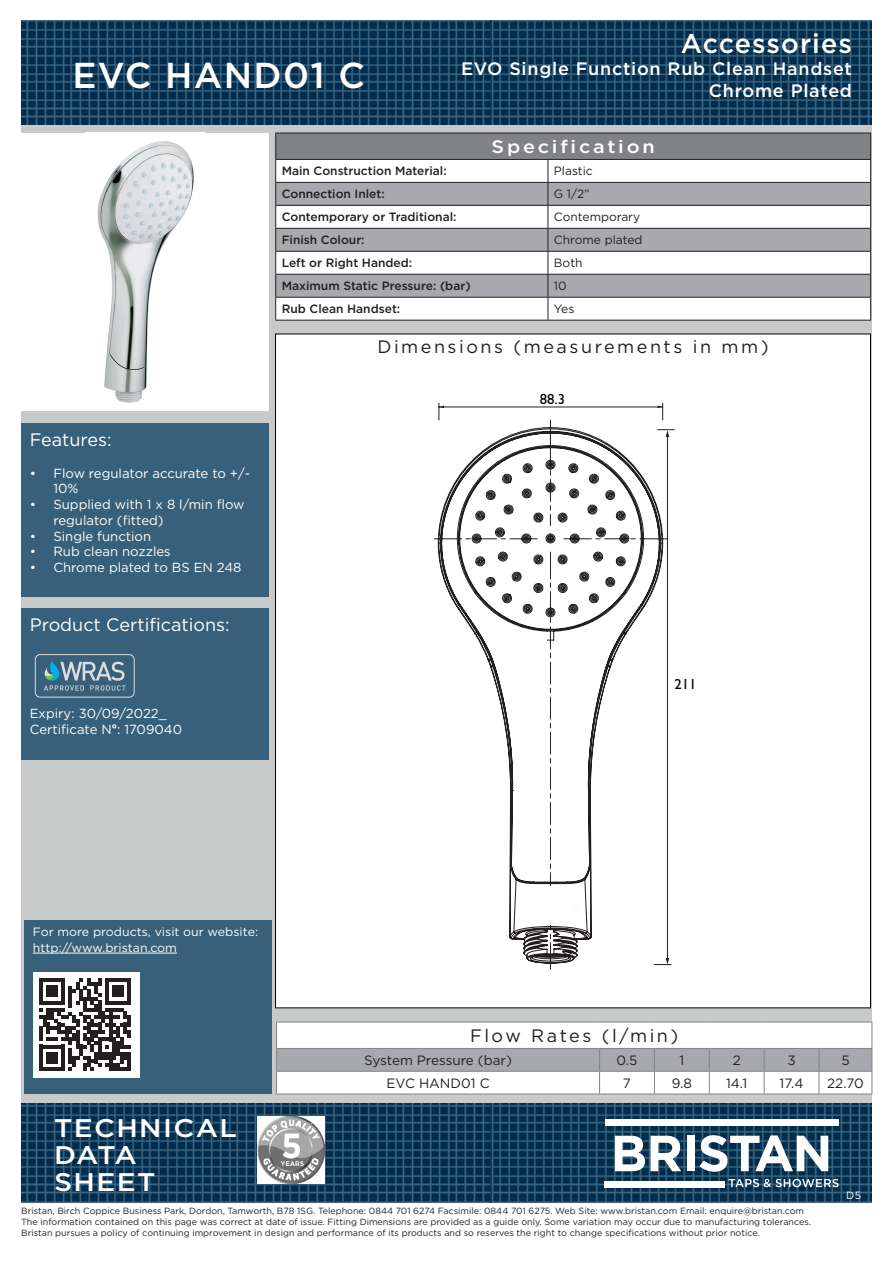
<style>
.page{position:relative;width:893px;height:1263px;background:#fff}
.page>*{position:absolute;margin:0;border:0;box-sizing:border-box;transform-origin:0 0}
.t1{font:500 36px "Gotham";letter-spacing:.04em;color:#fff}
.t2{font:500 27px "Gotham";letter-spacing:.04em;color:#fff}
.t3{font:500 25.5px "Gotham";letter-spacing:.05em;color:#fff;scale:1.11 1}
.t4{font:18px "Gotham";letter-spacing:.14em;color:#231f20}
.t5{font:500 18px/21.6px "Gotham";letter-spacing:.04em;color:#fff;text-align:right}
.t6{font:18px "Gotham";color:#fff}
.t7{font:500 18px "Gotham";letter-spacing:.14em;color:#fff;scale:1.1 1}
.t8{font:14.7px "Gill Sans";color:#040503}
.t9{font:13.5px "Gotham";color:#231f20}
.t10{font:13.2px/15.8px "Gotham";color:#fff}
.t11{font:500 12px "Gotham";color:#231f20}
.t12{font:12px "Gotham";color:#fff}
.t13{font:12px "Gotham";color:#231f20}
.t14{font:10.5px "Gotham";color:#fff}
.t15{font:9px "Gotham";color:#231f20}
.s1{font-family:"Gill Sans";font-weight:700}
</style>
<div class="page">
<img style="left:21px;top:20px;width:851px;height:106px">
<img style="left:21px;top:1096px;width:851px;height:106px">
<div style="left:22px;top:125px;width:850px;height:977px;background:#c8c9c9"></div>
<svg style="left:729px;top:1179px;width:110px;height:8px"></svg>
<div style="left:605px;top:1181px;width:120px;height:6px;background:#fff"></div>
<div style="left:605px;top:1120px;width:233px;height:6px;background:#fff"></div>
<svg style="left:615px;top:1136px;width:66px;height:35px"></svg>
<div style="left:687px;top:1136px;width:7px;height:35px;background:#fff"></div>
<svg style="left:699px;top:1135px;width:129px;height:37px"></svg>
<div style="left:276px;top:334px;width:594px;height:674px;background:#fff"></div>
<hr style="left:439px;top:407px;width:224px;height:1px;background:#231f20">
<svg style="left:439px;top:403px;width:5px;height:17px"></svg>
<svg style="left:657px;top:403px;width:6px;height:17px"></svg>
<svg style="left:434px;top:420px;width:241px;height:549px"></svg>
<div style="left:520px;top:886px;width:57px;height:38px;background:#fff"></div>
<hr style="left:667px;top:436px;width:1px;height:523px;background:#231f20">
<svg style="left:654px;top:958px;width:17px;height:7px"></svg>
<svg style="left:657px;top:429px;width:17px;height:8px"></svg>
<div style="left:21px;top:133px;width:248px;height:277px;background:#fff"></div>
<img style="left:97px;top:141px;width:97px;height:262px">
<img style="left:258px;top:1116px;width:67px;height:67px">
<div style="left:24px;top:920px;width:248px;height:173px;background:#38607a"></div>
<hr style="left:33px;top:953px;width:144px;height:1px;background:#fff">
<div style="left:33px;top:972px;width:106px;height:105px;background:#fff"></div>
<svg style="left:39px;top:978px;width:92px;height:92px"></svg>
<div style="left:21px;top:423px;width:248px;height:173px;background:#38607a"></div>
<div style="left:21px;top:608px;width:248px;height:152px;background:#38607a"></div>
<svg style="left:44px;top:661px;width:82px;height:30px"></svg>
<div style="left:35px;top:654px;width:100px;height:43px;border:1px solid #dcdedd;border-radius:5px"></div>
<div style="left:276px;top:133px;width:595px;height:26px;background:#808285"></div>
<div style="left:276px;top:160px;width:594px;height:160px;background:#fff"></div>
<svg style="left:276px;top:183px;width:594px;height:114px;background:#c8c9cb"></svg>
<hr style="left:275px;top:182px;width:273px;height:1px;background:#231f20">
<hr style="left:548px;top:182px;width:323px;height:1px;background:#231f20">
<hr style="left:275px;top:205px;width:273px;height:1px;background:#231f20">
<hr style="left:548px;top:205px;width:323px;height:1px;background:#231f20">
<hr style="left:275px;top:228px;width:273px;height:1px;background:#231f20">
<hr style="left:548px;top:228px;width:323px;height:1px;background:#231f20">
<hr style="left:275px;top:251px;width:273px;height:1px;background:#231f20">
<hr style="left:548px;top:251px;width:323px;height:1px;background:#231f20">
<hr style="left:275px;top:274px;width:273px;height:1px;background:#231f20">
<hr style="left:548px;top:274px;width:323px;height:1px;background:#231f20">
<hr style="left:275px;top:297px;width:273px;height:1px;background:#231f20">
<hr style="left:548px;top:297px;width:323px;height:1px;background:#231f20">
<svg style="left:548px;top:160px;width:1px;height:160px"></svg>
<hr style="left:275px;top:320px;width:273px;height:1px;background:#231f20">
<hr style="left:548px;top:320px;width:323px;height:1px;background:#231f20">
<hr style="left:275px;top:133px;width:273px;height:1px;background:#231f20">
<svg style="left:275px;top:133px;width:1px;height:187px"></svg>
<hr style="left:548px;top:133px;width:323px;height:1px;background:#231f20">
<svg style="left:870px;top:133px;width:1px;height:187px"></svg>
<hr style="left:275px;top:159px;width:273px;height:1px;background:#231f20">
<hr style="left:548px;top:159px;width:323px;height:1px;background:#231f20">
<svg style="left:276px;top:1022px;width:597px;height:72px;background:#dedee0"></svg>
<hr style="left:276px;top:1094px;width:324px;height:1px;background:#838487">
<hr style="left:600px;top:1094px;width:54px;height:1px;background:#838487">
<hr style="left:654px;top:1094px;width:55px;height:1px;background:#838487">
<hr style="left:709px;top:1094px;width:55px;height:1px;background:#838487">
<hr style="left:764px;top:1094px;width:55px;height:1px;background:#838487">
<hr style="left:819px;top:1094px;width:53px;height:1px;background:#838487">
<p class="t1" style="left:72px;top:52px;width:294px">EVC HAND01 C</p>
<p class="t2" style="left:681px;top:26px;width:173px">Accessories</p>
<p class="t5" style="left:461px;top:58px;width:392px">EVO Single Function Rub Clean Handset<br>Chrome Plated</p>
<p class="t7" style="left:492px;top:135px;width:150px">Specification</p>
<p class="t11" style="left:282px;top:163px;width:166px">Main Construction Material:</p>
<p class="t13" style="left:554px;top:163px;width:40px">Plastic</p>
<p class="t11" style="left:282px;top:186px;width:105px">Connection Inlet:</p>
<p class="t13" style="left:554px;top:186px;width:37px">G 1/2”</p>
<p class="t11" style="left:282px;top:209px;width:176px">Contemporary or Traditional:</p>
<p class="t13" style="left:554px;top:209px;width:88px">Contemporary</p>
<p class="t11" style="left:282px;top:232px;width:84px">Finish Colour:</p>
<p class="t13" style="left:554px;top:232px;width:90px">Chrome plated</p>
<p class="t11" style="left:282px;top:255px;width:132px">Left or Right Handed:</p>
<p class="t13" style="left:554px;top:255px;width:30px">Both</p>
<p class="t11" style="left:282px;top:278px;width:190px">Maximum Static Pressure: (bar)</p>
<p class="t13" style="left:554px;top:278px;width:14px">10</p>
<p class="t11" style="left:282px;top:301px;width:120px">Rub Clean Handset:</p>
<p class="t13" style="left:554px;top:301px;width:22px">Yes</p>
<p class="t6" style="left:30px;top:428px;width:83px">Features:</p>
<p class="t10" style="left:53px;top:465px;width:198px;text-indent:-24px">• Flow regulator accurate to +/-<br>10%</p>
<p class="t10" style="left:53px;top:496px;width:193px;text-indent:-24px">• Supplied with 1 x 8 l/min flow regulator (fitted)</p>
<p class="t10" style="left:30px;top:528px;width:123px">• Single function</p>
<p class="t10" style="left:30px;top:544px;width:143px">• Rub clean nozzles</p>
<p class="t10" style="left:30px;top:559px;width:213px">• Chrome plated to BS EN 248</p>
<p class="t6" style="left:30px;top:613px;width:201px">Product Certifications:</p>
<p class="t10" style="left:30px;top:705px;width:138px">Expiry: 30/09/2022_</p>
<p class="t10" style="left:30px;top:721px;width:154px">Certificate N<span class="s1">°</span>: 1709040</p>
<p class="t12" style="left:33px;top:924px;width:227px">For more products, visit our website:</p>
<p class="t12" style="left:33px;top:940px;width:146px">http://www.bristan.com</p>
<p class="t3" style="left:54px;top:1111px;width:166px">TECHNICAL</p>
<p class="t3" style="left:54px;top:1138px;width:76px">DATA</p>
<p class="t3" style="left:54px;top:1165px;width:93px">SHEET</p>
<p class="t4" style="left:377px;top:335px;width:393px">Dimensions (measurements in mm)</p>
<p class="t8" style="left:540px;top:390px;width:27px">88.3</p>
<p class="t8" style="left:674px;top:676px;width:24px">211</p>
<p class="t4" style="left:470px;top:1024px;width:210px">Flow Rates (l/min)</p>
<p class="t9" style="left:364px;top:1052px;width:149px">System Pressure (bar)</p>
<p class="t9" style="left:616px;top:1052px;width:22px">0.5</p>
<p class="t9" style="left:679px;top:1052px;width:6px">1</p>
<p class="t9" style="left:733px;top:1052px;width:10px">2</p>
<p class="t9" style="left:787px;top:1052px;width:10px">3</p>
<p class="t9" style="left:841px;top:1052px;width:10px">5</p>
<p class="t9" style="left:386px;top:1074px;width:105px">EVC HAND01 C</p>
<p class="t9" style="left:623px;top:1074px;width:10px">7</p>
<p class="t9" style="left:672px;top:1074px;width:22px">9.8</p>
<p class="t9" style="left:726px;top:1074px;width:23px">14.1</p>
<p class="t9" style="left:780px;top:1074px;width:25px">17.4</p>
<p class="t9" style="left:827px;top:1074px;width:38px">22.70</p>
<p class="t14" style="left:846px;top:1189px;width:17px">D5</p>
<p class="t15" style="left:21px;top:1205px;width:784px">Bristan, Birch Coppice Business Park, Dordon, Tamworth, B78 1SG. Telephone: 0844 701 6274 Facsimile: 0844 701 6275. Web Site: www.bristan.com Email: enquire@bristan.com</p>
<p class="t15" style="left:21px;top:1216px;width:791px">The information contained on this page was correct at date of issue. Fitting Dimensions are provided as a guide only. Some variation may occur due to manufacturing tolerances.</p>
<p class="t15" style="left:21px;top:1227px;width:740px">Bristan pursues a policy of continuing improvement in design and performance of its products and so reserves the right to change specifications without prior notice.</p>
</div>
